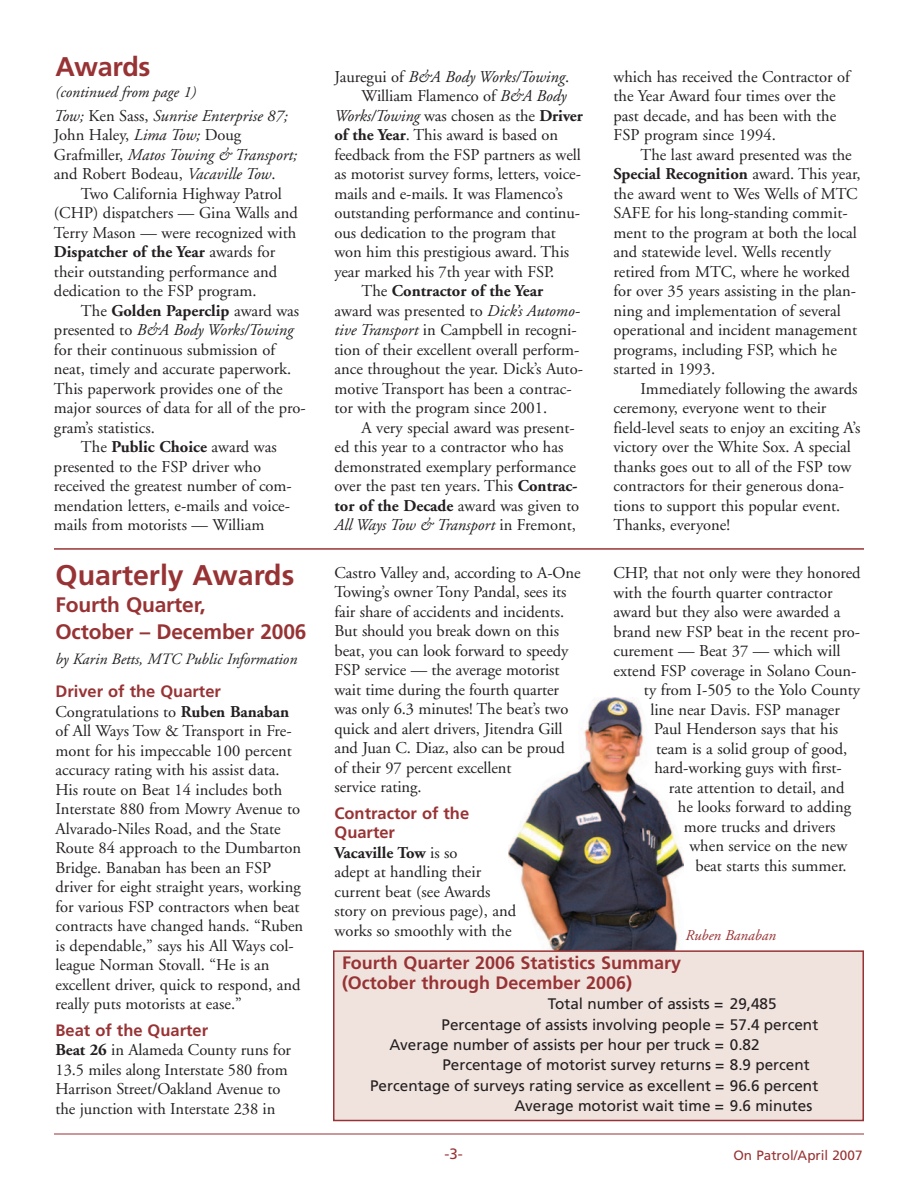
<style>
.page{position:relative;width:918px;height:1188px;background:#fff}
.page>*{position:absolute;margin:0;border:0;box-sizing:border-box;transform-origin:0 0}
.t1{font:700 28.5px "Frutiger";color:#983335}
.t2{font:700 27px "Frutiger";letter-spacing:-.01em;color:#983335}
.t3{font:700 21px/27px "Frutiger";letter-spacing:-.01em;color:#983335}
.t4{font:700 18px/19.5px "Frutiger";color:#983335}
.t5{font:16.5px/19.5px "Adobe Garamond";color:#231f20}
.t6{font:italic 16.5px/19.5px "Adobe Garamond";color:#231f20}
.t7{font:700 16.5px "Adobe Garamond";color:#231f20}
.t8{font:700 16.5px/19.5px "Frutiger";color:#983335}
.t9{font:italic 15.75px "Adobe Garamond";color:#231f20}
.t10{font:15.3px "Frutiger";color:#231f20}
.t11{font:italic 15px "Adobe Garamond";color:#983335}
.t12{font:15px "Frutiger";color:#983335}
.t13{font:13.5px "Frutiger";color:#983335}
.s1{font-style:normal}
.s2{font-weight:700}
.s3{font-weight:400}
.s4{font-style:italic}
</style>
<div class="page">
<img style="left:508px;top:698px;width:176px;height:252px">
<hr style="left:54px;top:1134px;width:810px;height:1px;background:#983335">
<div style="left:334px;top:951px;width:529px;height:170px;background:#f0e3de"></div>
<div style="left:333px;top:950px;width:531px;height:171px;border:2px solid #983335"></div>
<hr style="left:54px;top:548px;width:810px;height:2px;background:#983335">
<h2 class="t2" style="left:55px;top:56px;width:97px">Awards</h2>
<p class="t9" style="left:55px;top:85px;width:142px">(continued from page 1)</p>
<p class="t6" style="left:54px;top:107px;width:245px">Tow; <span class="s1">Ken Sass,</span> Sunrise Enterprise 87; <span class="s1">John Haley,</span> Lima Tow; <span class="s1">Doug Grafmiller,</span> Matos Towing &amp; Transport; <span class="s1">and Robert Bodeau,</span> Vacaville Tow<span class="s1">.</span></p>
<p class="t5" style="left:54px;top:185px;width:245px;text-indent:27px">Two California Highway Patrol (CHP) dispatchers — Gina Walls and Terry Mason — were recognized with <span class="s2">Dispatcher of the Year</span> awards for their outstanding performance and dedication to the FSP program.</p>
<p class="t7" style="left:81px;top:304px;width:220px"><span class="s3">The</span> Golden Paperclip <span class="s3">award was</span></p>
<p class="t6" style="left:54px;top:322px;width:241px"><span class="s1">presented to</span> B&amp;A Body Works/Towing</p>
<p class="t5" style="left:54px;top:341px;width:223px">for their continuous submission of</p>
<p class="t5" style="left:54px;top:361px;width:239px">neat, timely and accurate paperwork.</p>
<p class="t5" style="left:54px;top:380px;width:230px">This paperwork provides one of the</p>
<p class="t5" style="left:54px;top:400px;width:253px">major sources of data for all of the pro-</p>
<p class="t5" style="left:54px;top:419px;width:102px">gram’s statistics.</p>
<p class="t7" style="left:81px;top:440px;width:197px"><span class="s3">The</span> Public Choice <span class="s3">award was</span></p>
<p class="t5" style="left:54px;top:458px;width:209px">presented to the FSP driver who</p>
<p class="t5" style="left:54px;top:478px;width:239px">received the greatest number of com-</p>
<p class="t5" style="left:54px;top:497px;width:238px">mendation letters, e-mails and voice-</p>
<p class="t5" style="left:54px;top:517px;width:212px">mails from motorists — William</p>
<h1 class="t1" style="left:56px;top:564px;width:240px">Quarterly Awards</h1>
<p class="t3" style="left:56px;top:593px;width:253px">Fourth Quarter,<br>October – December 2006</p>
<p class="t9" style="left:56px;top:653px;width:243px">by Karin Betts, MTC Public Information</p>
<p class="t8" style="left:56px;top:683px;width:167px">Driver of the Quarter</p>
<p class="t5" style="left:56px;top:703px;width:249px">Congratulations to <span class="s2">Ruben Banaban </span>of All Ways Tow &amp; Transport in Fre&shy;mont for his impeccable 100 percent accuracy rating with his assist data.<br>His route on Beat 14 includes both Interstate 880 from Mowry Avenue to Alvarado-Niles Road, and the State Route 84 approach to the Dumbarton Bridge. Banaban has been an FSP driver for eight straight years, working for various FSP contractors when beat contracts have changed hands. “Ruben is dependable,” says his All Ways col&shy;league Norman Stovall. “He is an excellent driver, quick to respond, and really puts motorists at ease.”</p>
<p class="t8" style="left:56px;top:1021px;width:154px">Beat of the Quarter</p>
<p class="t5" style="left:56px;top:1042px;width:237px"><span class="s2">Beat 26</span> in Alameda County runs for 13.5 miles along Interstate 580 from Harrison Street/Oakland Avenue to the junction with Interstate 238 in</p>
<p class="t6" style="left:334px;top:68px;width:236px"><span class="s1">Jauregui of</span> B&amp;A Body Works/Towing<span class="s1">.</span></p>
<p class="t5" style="left:362px;top:88px;width:207px">William Flamenco of <span class="s4">B&amp;A Body</span></p>
<p class="t5" style="left:334px;top:107px;width:250px"><span class="s4">Works/Towing</span> was chosen as the <span class="s2">Driver</span></p>
<p class="t5" style="left:334px;top:127px;width:225px"><span class="s2">of the Year</span>. This award is based on</p>
<p class="t5" style="left:335px;top:146px;width:248px">feedback from the FSP partners as well</p>
<p class="t5" style="left:335px;top:166px;width:248px">as motorist survey forms, letters, voice-</p>
<p class="t5" style="left:335px;top:185px;width:230px">mails and e-mails. It was Flamenco’s</p>
<p class="t5" style="left:335px;top:205px;width:247px">outstanding performance and continu-</p>
<p class="t5" style="left:335px;top:224px;width:223px">ous dedication to the program that</p>
<p class="t5" style="left:335px;top:244px;width:236px">won him this prestigious award. This</p>
<p class="t5" style="left:335px;top:263px;width:221px">year marked his 7th year with FSP.</p>
<p class="t7" style="left:361px;top:284px;width:183px"><span class="s3">The</span> Contractor of the Year</p>
<p class="t5" style="left:334px;top:302px;width:247px">award was presented to <span class="s4">Dick’s Automo-</span></p>
<p class="t5" style="left:335px;top:322px;width:244px"><span class="s4">tive Transport</span> in Campbell in recogni-</p>
<p class="t5" style="left:335px;top:341px;width:246px">tion of their excellent overall perform-</p>
<p class="t5" style="left:335px;top:361px;width:250px">ance throughout the year. Dick’s Auto-</p>
<p class="t5" style="left:335px;top:380px;width:239px">motive Transport has been a contrac-</p>
<p class="t5" style="left:335px;top:400px;width:214px">tor with the program since 2001.</p>
<p class="t5" style="left:362px;top:419px;width:215px">A very special award was present-</p>
<p class="t5" style="left:335px;top:439px;width:230px">ed this year to a contractor who has</p>
<p class="t5" style="left:335px;top:458px;width:243px">demonstrated exemplary performance</p>
<p class="t5" style="left:335px;top:478px;width:245px">over the past ten years. This <span class="s2">Contrac-</span></p>
<p class="t5" style="left:334px;top:497px;width:246px"><span class="s2">tor of the Decade</span> award was given to</p>
<p class="t6" style="left:334px;top:517px;width:243px">All Ways Tow &amp; Transport <span class="s1">in Fremont,</span></p>
<p class="t5" style="left:334px;top:564px;width:248px">Castro Valley and, according to A-One Towing’s owner Tony Pandal, sees its fair share of accidents and incidents.<br>But should you break down on this beat, you can look forward to speedy FSP service — the average motorist wait time during the fourth quarter was only 6.3 minutes! The beat’s two quick and alert drivers, Jitendra Gill and Juan C. Diaz, also can be proud of their 97 percent excellent<br>service rating.</p>
<p class="t8" style="left:334px;top:805px;width:136px">Contractor of the<br>Quarter</p>
<p class="t5" style="left:334px;top:844px;width:183px"><span class="s2">Vacaville Tow</span> is so<br>adept at handling their current beat (see Awards story on previous page), and works so smoothly with the</p>
<p class="t5" style="left:614px;top:68px;width:238px">which has received the Contractor of the Year Award four times over the past decade, and has been with the<br>FSP program since 1994.</p>
<p class="t5" style="left:614px;top:146px;width:249px;text-indent:27px">The last award presented was the <span class="s2">Special Recognition</span> award. This year, the award went to Wes Wells of MTC SAFE for his long-standing commit&shy;ment to the program at both the local and statewide level. Wells recently retired from MTC, where he worked for over 35 years assisting in the plan&shy;ning and implementation of several operational and incident management programs, including FSP, which he started in 1993.</p>
<p class="t5" style="left:614px;top:380px;width:248px;text-indent:27px">Immediately following the awards ceremony, everyone went to their field-level seats to enjoy an exciting A’s victory over the White Sox. A special thanks goes out to all of the FSP tow contractors for their generous dona&shy;tions to support this popular event.<br>Thanks, everyone!</p>
<p class="t5" style="left:614px;top:565px;width:249px">CHP, that not only were they honored</p>
<p class="t5" style="left:614px;top:584px;width:221px">with the fourth quarter contractor</p>
<p class="t5" style="left:614px;top:604px;width:228px">award but they also were awarded a</p>
<p class="t5" style="left:614px;top:623px;width:248px">brand new FSP beat in the recent pro-</p>
<p class="t5" style="left:613px;top:643px;width:228px">curement — Beat 37 — which will</p>
<p class="t5" style="left:613px;top:662px;width:245px">extend FSP coverage in Solano Coun-</p>
<p class="t5" style="left:644px;top:682px;width:218px">ty from I-505 to the Yolo County</p>
<p class="t5" style="left:650px;top:701px;width:191px">line near Davis. FSP manager</p>
<p class="t5" style="left:654px;top:721px;width:186px">Paul Henderson says that his</p>
<p class="t5" style="left:656px;top:740px;width:193px">team is a solid group of good,</p>
<p class="t5" style="left:654px;top:760px;width:189px">hard-working guys with first-</p>
<p class="t5" style="left:669px;top:779px;width:177px">rate attention to detail, and</p>
<p class="t5" style="left:678px;top:799px;width:175px">he looks forward to adding</p>
<p class="t5" style="left:684px;top:818px;width:153px">more trucks and drivers</p>
<p class="t5" style="left:689px;top:838px;width:159px">when service on the new</p>
<p class="t5" style="left:695px;top:857px;width:153px">beat starts this summer.</p>
<p class="t11" style="left:686px;top:929px;width:92px">Ruben Banaban</p>
<p class="t4" style="left:342px;top:955px;width:341px">Fourth Quarter 2006 Statistics Summary (October through December 2006)</p>
<p class="t10" style="left:548px;top:998px;width:230px">Total number of assists = 29,485</p>
<p class="t10" style="left:442px;top:1018px;width:378px">Percentage of assists involving people = 57.4 percent</p>
<p class="t10" style="left:390px;top:1038px;width:371px">Average number of assists per hour per truck = 0.82</p>
<p class="t10" style="left:442px;top:1059px;width:369px">Percentage of motorist survey returns = 8.9 percent</p>
<p class="t10" style="left:370px;top:1079px;width:450px">Percentage of surveys rating service as excellent = 96.6 percent</p>
<p class="t10" style="left:515px;top:1100px;width:299px">Average motorist wait time = 9.6 minutes</p>
<p class="t12" style="left:445px;top:1147px;width:20px">-3-</p>
<p class="t13" style="left:733px;top:1150px;width:131px">On Patrol/April 2007</p>
</div>
